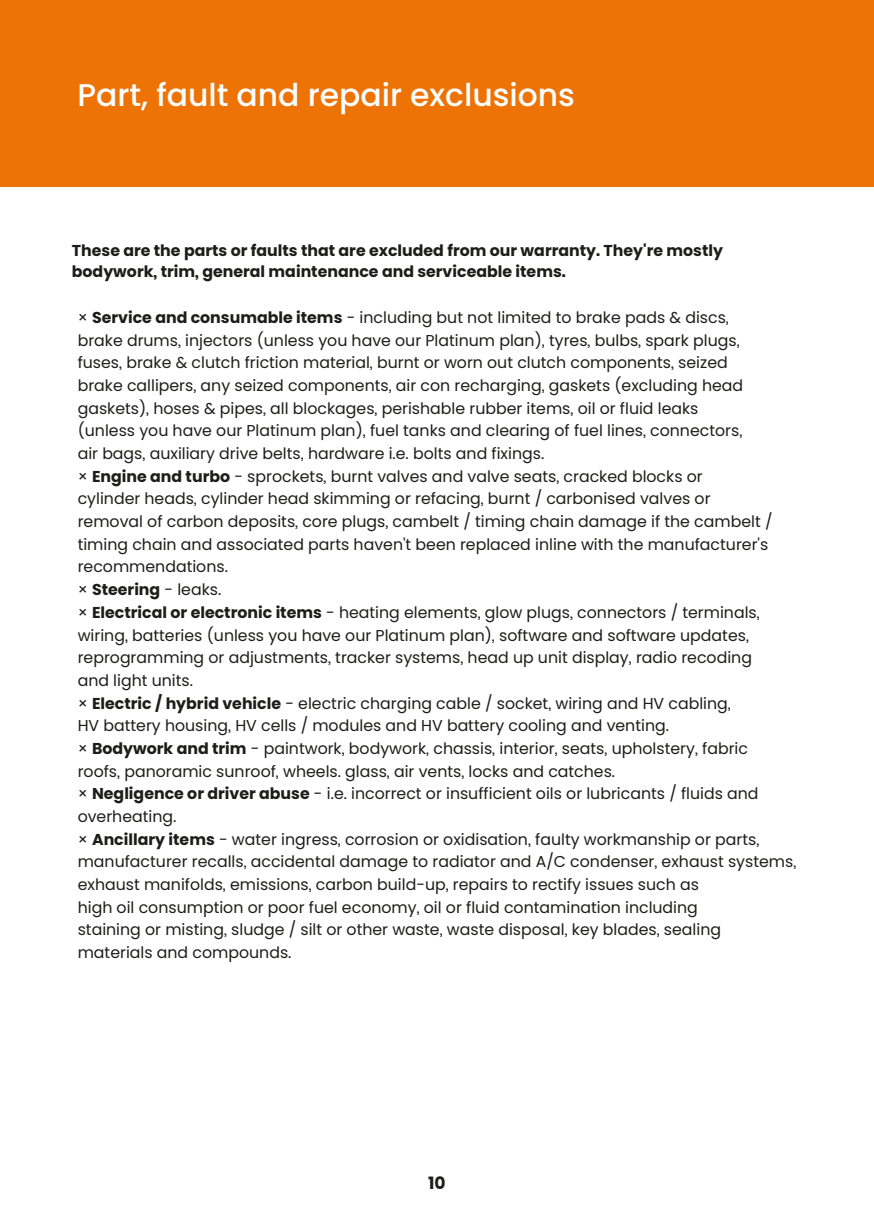
<style>
.page{position:relative;width:874px;height:1225px;background:#fff}
.page>*{position:absolute;margin:0;border:0;box-sizing:border-box;transform-origin:0 0}
.t1{font:500 31.4px "Poppins";color:#fff}
.t2{font:700 17px "Poppins";color:#1d1d1b}
.t3{font:15.8px/22.6px "Poppins";color:#1d1d1b}
.t4{font:700 15.8px/21px "Poppins";color:#1d1d1b}
.s1{font-weight:700}
</style>
<div class="page">
<div style="left:0;top:0;width:873px;height:187px;background:#ee7307"></div>
<h1 class="t1" style="left:77px;top:76px;width:499px">Part, fault and repair exclusions</h1>
<p class="t4" style="left:72px;top:240px;width:652px">These are the parts or faults that are excluded from our warranty. They're mostly bodywork, trim, general maintenance and serviceable items.</p>
<p class="t3" style="left:78px;top:306px;width:719px">× <span class="s1">Service and consumable items</span> - including but not limited to brake pads &amp; discs,<br>brake drums, injectors (unless you have our Platinum plan), tyres, bulbs, spark plugs,<br>fuses, brake &amp; clutch friction material, burnt or worn out clutch components, seized<br>brake callipers, any seized components, air con recharging, gaskets (excluding head gaskets), hoses &amp; pipes, all blockages, perishable rubber items, oil or fluid leaks<br>(unless you have our Platinum plan), fuel tanks and clearing of fuel lines, connectors,<br>air bags, auxiliary drive belts, hardware i.e. bolts and fixings.<br>× <span class="s1">Engine and turbo</span> - sprockets, burnt valves and valve seats, cracked blocks or<br>cylinder heads, cylinder head skimming or refacing, burnt / carbonised valves or<br>removal of carbon deposits, core plugs, cambelt / timing chain damage if the cambelt / timing chain and associated parts haven't been replaced inline with the manufacturer's recommendations.<br>× <span class="s1">Steering</span> - leaks.<br>× <span class="s1">Electrical or electronic items</span> - heating elements, glow plugs, connectors / terminals, wiring, batteries (unless you have our Platinum plan), software and software updates, reprogramming or adjustments, tracker systems, head up unit display, radio recoding<br>and light units.<br>× <span class="s1">Electric / hybrid vehicle</span> - electric charging cable / socket, wiring and HV cabling,<br>HV battery housing, HV cells / modules and HV battery cooling and venting.<br>× <span class="s1">Bodywork and trim</span> - paintwork, bodywork, chassis, interior, seats, upholstery, fabric<br>roofs, panoramic sunroof, wheels. glass, air vents, locks and catches.<br>× <span class="s1">Negligence or driver abuse</span> - i.e. incorrect or insufficient oils or lubricants / fluids and overheating.<br>× <span class="s1">Ancillary items</span> - water ingress, corrosion or oxidisation, faulty workmanship or parts, manufacturer recalls, accidental damage to radiator and A/C condenser, exhaust systems, exhaust manifolds, emissions, carbon build-up, repairs to rectify issues such as<br>high oil consumption or poor fuel economy, oil or fluid contamination including<br>staining or misting, sludge / silt or other waste, waste disposal, key blades, sealing materials and compounds.</p>
<p class="t2" style="left:428px;top:1173px;width:19px">10</p>
</div>
